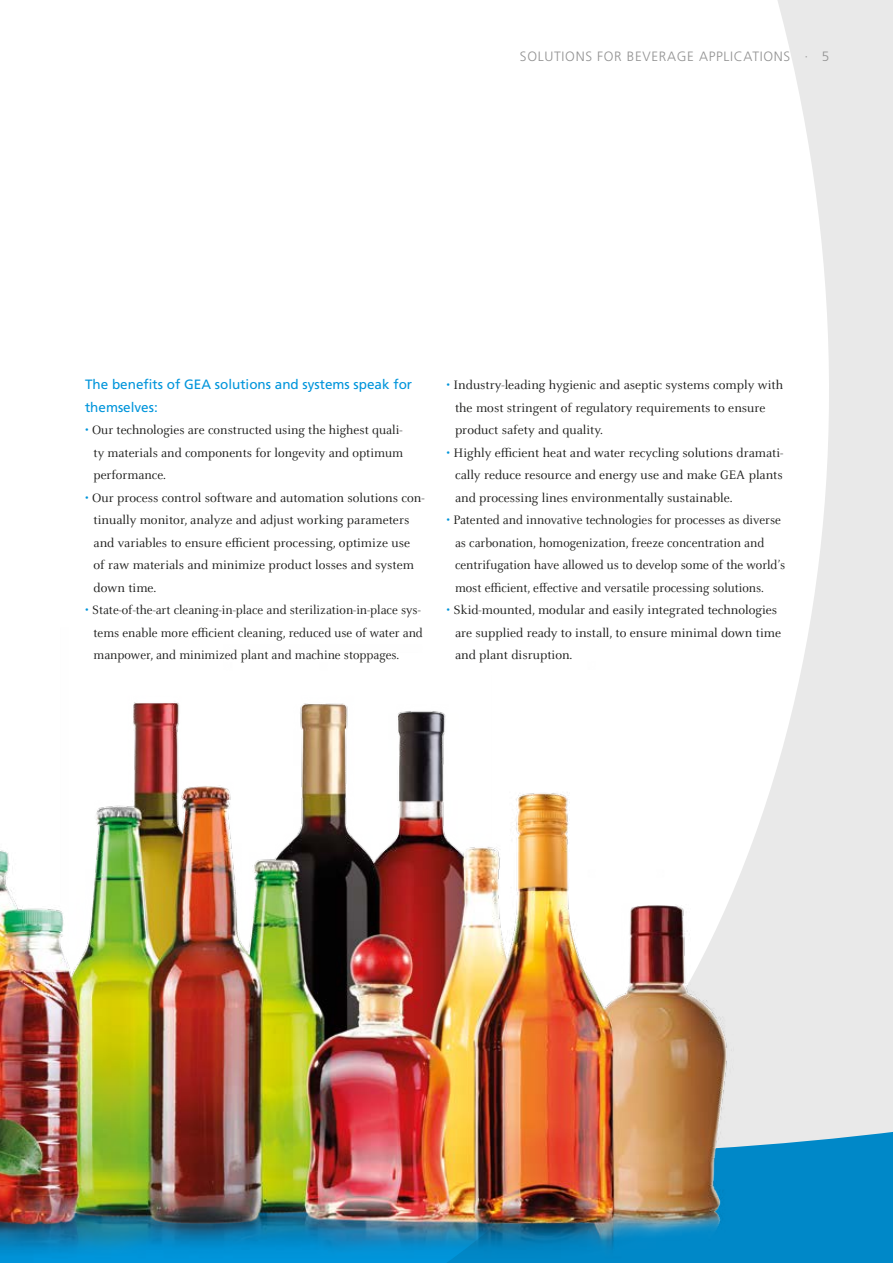
<style>
.page{position:relative;width:893px;height:1263px;background:#fff}
.page>*{position:absolute;margin:0;border:0;box-sizing:border-box;transform-origin:0 0}
.t1{font:13.5px/22.5px "Celeste OT";color:#1d1d1b}
.t2{font:13.5px/22.5px "Celeste OT";color:#1d1d1b;scale:.96 1}
.t3{font:13.5px/22.5px "Frutiger LT";color:#0095db}
.t4{font:300 13.5px "Frutiger LT";letter-spacing:.05em;color:#929292}
.s1{color:#0095db}
</style>
<div class="page">
<svg style="left:777px;top:0;width:116px;height:788px;fill:#e9e9e9"></svg>
<svg style="left:785px;top:788px;width:108px;height:475px;background:#abcfe0"></svg>
<img style="left:0;top:558px;width:785px;height:705px">
<p class="t4" style="left:520px;top:49px;width:311px">SOLUTIONS FOR BEVERAGE APPLICATIONS · 5</p>
<p class="t3" style="left:85px;top:373px;width:329px">The benefits of GEA solutions and systems speak for themselves:</p>
<p class="t1" style="left:94px;top:419px;width:311px;text-align:justify;text-indent:-9px"><span class="s1">•</span> Our technologies are constructed using the highest quali&shy;ty materials and components for longevity and optimum performance.</p>
<p class="t1" style="left:94px;top:486px;width:333px;text-indent:-9px"><span class="s1">•</span> Our process control software and automation solutions con&shy;tinually monitor, analyze and adjust working parameters and variables to ensure efficient processing, optimize use of raw materials and minimize product losses and system down time.</p>
<p class="t2" style="left:94px;top:599px;width:344px;text-indent:-9px"><span class="s1">•</span> State-of-the-art cleaning-in-place and sterilization-in-place sys&shy;tems enable more efficient cleaning, reduced use of water and manpower, and minimized plant and machine stoppages.</p>
<p class="t1" style="left:455px;top:374px;width:330px;text-indent:-9px"><span class="s1">•</span> Industry-leading hygienic and aseptic systems comply with the most stringent of regulatory requirements to ensure product safety and quality.</p>
<p class="t1" style="left:455px;top:441px;width:330px;text-align:justify;text-indent:-9px"><span class="s1">•</span> Highly efficient heat and water recycling solutions dramati&shy;cally reduce resource and energy use and make GEA plants and processing lines environmentally sustainable.</p>
<p class="t2" style="left:455px;top:509px;width:345px;text-indent:-9px"><span class="s1">•</span> Patented and innovative technologies for processes as diverse as carbonation, homogenization, freeze concentration and centrifugation have allowed us to develop some of the world’s most efficient, effective and versatile processing solutions.</p>
<p class="t1" style="left:455px;top:599px;width:328px;text-indent:-9px"><span class="s1">•</span> Skid-mounted, modular and easily integrated technologies are supplied ready to install, to ensure minimal down time and plant disruption.</p>
</div>
